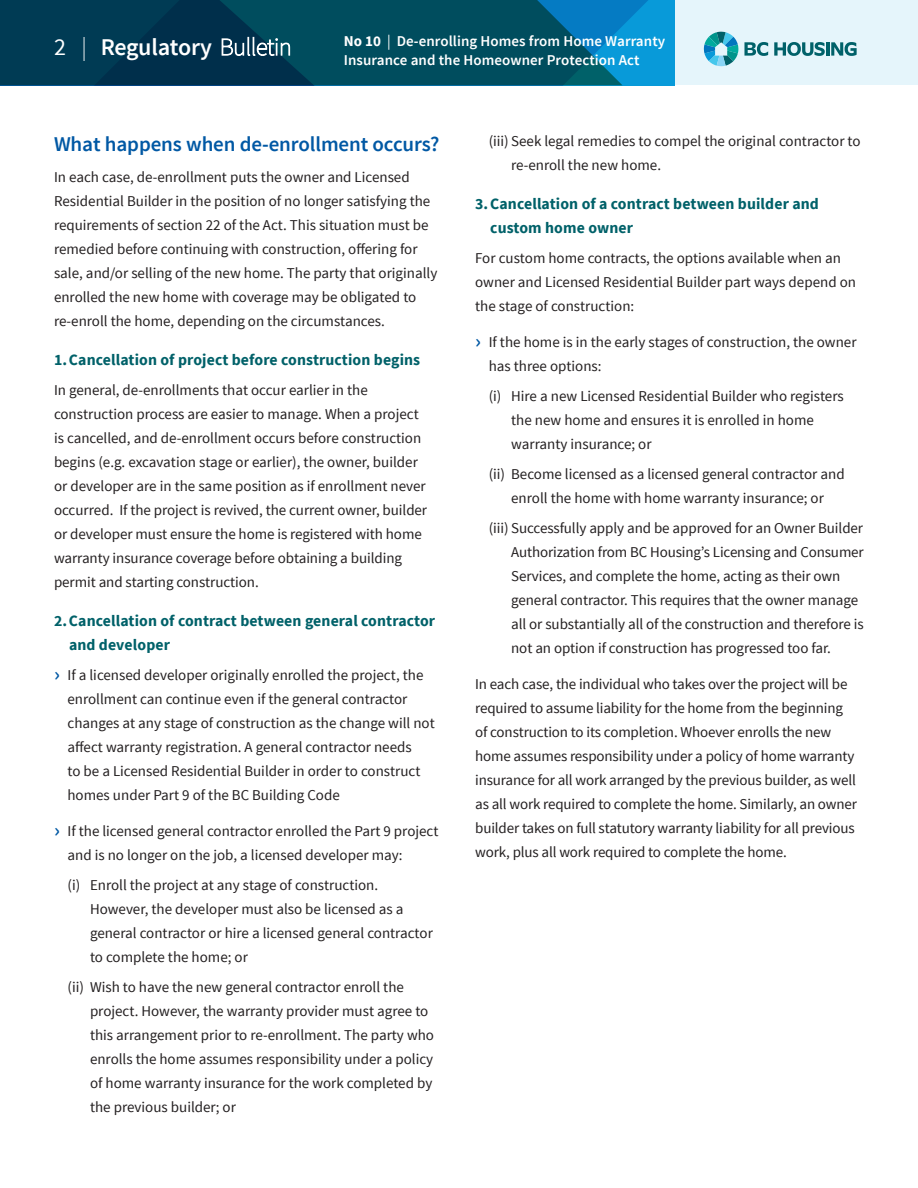
<style>
.page{position:relative;width:918px;height:1188px;background:#fff}
.page>*{position:absolute;margin:0;border:0;box-sizing:border-box;transform-origin:0 0}
.t1{font:600 24px "Source Sans Pro";letter-spacing:-.01em;color:#fff}
.New_H1{font:600 21px "Source Sans Pro";letter-spacing:-.005em;color:#0158a4}
.NEW_H3_subtitle{font:700 15.75px/24px "Source Sans Pro";letter-spacing:.01em;color:#006169}
.NEW_H2_body{font:15px/24px "Source Sans Pro";color:#231f20}
.t2{font:600 15px/18.9px "Source Sans Pro";letter-spacing:.005em;color:#fff}
.s1{font-weight:400}
.s2{font-weight:300}
.s3{font-weight:700}
.s4{font-weight:600;font-size:21px;color:#0158a4}
</style>
<div class="page">
<div style="left:675px;top:0;width:243px;height:85px;background:#e5f5fb"></div>
<svg style="left:334px;top:0;width:341px;height:85px;background:#015f7e"></svg>
<svg style="left:703px;top:31px;width:154px;height:36px"></svg>
<svg style="left:0;top:0;width:334px;height:85px;background:#033c55"></svg>
<h1 class="t1" style="left:54px;top:32px;width:159px"><span class="s1">2</span> <span class="s2">|</span> Regulatory</h1>
<p class="t2" style="left:344px;top:32px;width:323px"><span class="s3">No 10</span> <span class="s1">|</span> De-enrolling Homes from Home Warranty<br>Insurance and the Homeowner Protection Act</p>
<p class="New_H1" style="left:54px;top:131px;width:387px">What happens when de-enrollment occurs?</p>
<p class="NEW_H2_body" style="left:54px;top:166px;width:385px">In each case, de-enrollment puts the owner and Licensed Residential Builder in the position of no longer satisfying the requirements of section 22 of the Act. This situation must be remedied before continuing with construction, offering for sale, and/or selling of the new home. The party that originally enrolled the new home with coverage may be obligated to re-enroll the home, depending on the circumstances.</p>
<p class="NEW_H3_subtitle" style="left:54px;top:348px;width:368px">1.Cancellation of project before construction begins</p>
<p class="NEW_H2_body" style="left:54px;top:379px;width:375px">In general, de-enrollments that occur earlier in the construction process are easier to manage. When a project is cancelled, and de-enrollment occurs before construction begins (e.g. excavation stage or earlier), the owner, builder or developer are in the same position as if enrollment never occurred. If the project is revived, the current owner, builder or developer must ensure the home is registered with home warranty insurance coverage before obtaining a building permit and starting construction.</p>
<p class="NEW_H3_subtitle" style="left:69px;top:609px;width:368px;text-indent:-15px">2.Cancellation of contract between general contractor and developer</p>
<p class="NEW_H2_body" style="left:68px;top:664px;width:369px;text-indent:-14px"><span class="s4">›</span> If a licensed developer originally enrolled the project, the enrollment can continue even if the general contractor changes at any stage of construction as the change will not affect warranty registration. A general contractor needs<br>to be a Licensed Residential Builder in order to construct homes under Part 9 of the BC Building Code</p>
<p class="NEW_H2_body" style="left:68px;top:820px;width:373px;text-indent:-14px"><span class="s4">›</span> If the licensed general contractor enrolled the Part 9 project and is no longer on the job, a licensed developer may:</p>
<p class="NEW_H2_body" style="left:90px;top:874px;width:344px;text-indent:-22px">(i) Enroll the project at any stage of construction.<br>However, the developer must also be licensed as a general contractor or hire a licensed general contractor to complete the home; or</p>
<p class="NEW_H2_body" style="left:90px;top:976px;width:346px;text-indent:-22px">(ii) Wish to have the new general contractor enroll the project. However, the warranty provider must agree to this arrangement prior to re-enrollment. The party who enrolls the home assumes responsibility under a policy of home warranty insurance for the work completed by the previous builder; or</p>
<p class="NEW_H2_body" style="left:511px;top:130px;width:351px;text-indent:-22px">(iii) Seek legal remedies to compel the original contractor to re-enroll the new home.</p>
<p class="NEW_H3_subtitle" style="left:490px;top:192px;width:330px;text-indent:-15px">3.Cancellation of a contract between builder and custom home owner</p>
<p class="NEW_H2_body" style="left:475px;top:247px;width:382px">For custom home contracts, the options available when an owner and Licensed Residential Builder part ways depend on the stage of construction:</p>
<p class="NEW_H2_body" style="left:489px;top:331px;width:369px;text-indent:-14px"><span class="s4">›</span> If the home is in the early stages of construction, the owner has three options:</p>
<p class="NEW_H2_body" style="left:511px;top:385px;width:334px;text-indent:-22px">(i) Hire a new Licensed Residential Builder who registers the new home and ensures it is enrolled in home warranty insurance; or</p>
<p class="NEW_H2_body" style="left:489px;top:463px;width:358px;text-align:center">(ii) Become licensed as a licensed general contractor and enroll the home with home warranty insurance; or</p>
<p class="NEW_H2_body" style="left:511px;top:517px;width:354px;text-indent:-22px">(iii) Successfully apply and be approved for an Owner Builder Authorization from BC Housing’s Licensing and Consumer Services, and complete the home, acting as their own general contractor. This requires that the owner manage all or substantially all of the construction and therefore is not an option if construction has progressed too far.</p>
<p class="NEW_H2_body" style="left:475px;top:673px;width:383px">In each case, the individual who takes over the project will be required to assume liability for the home from the beginning of construction to its completion. Whoever enrolls the new home assumes responsibility under a policy of home warranty insurance for all work arranged by the previous builder, as well as all work required to complete the home. Similarly, an owner builder takes on full statutory warranty liability for all previous work, plus all work required to complete the home.</p>
</div>
